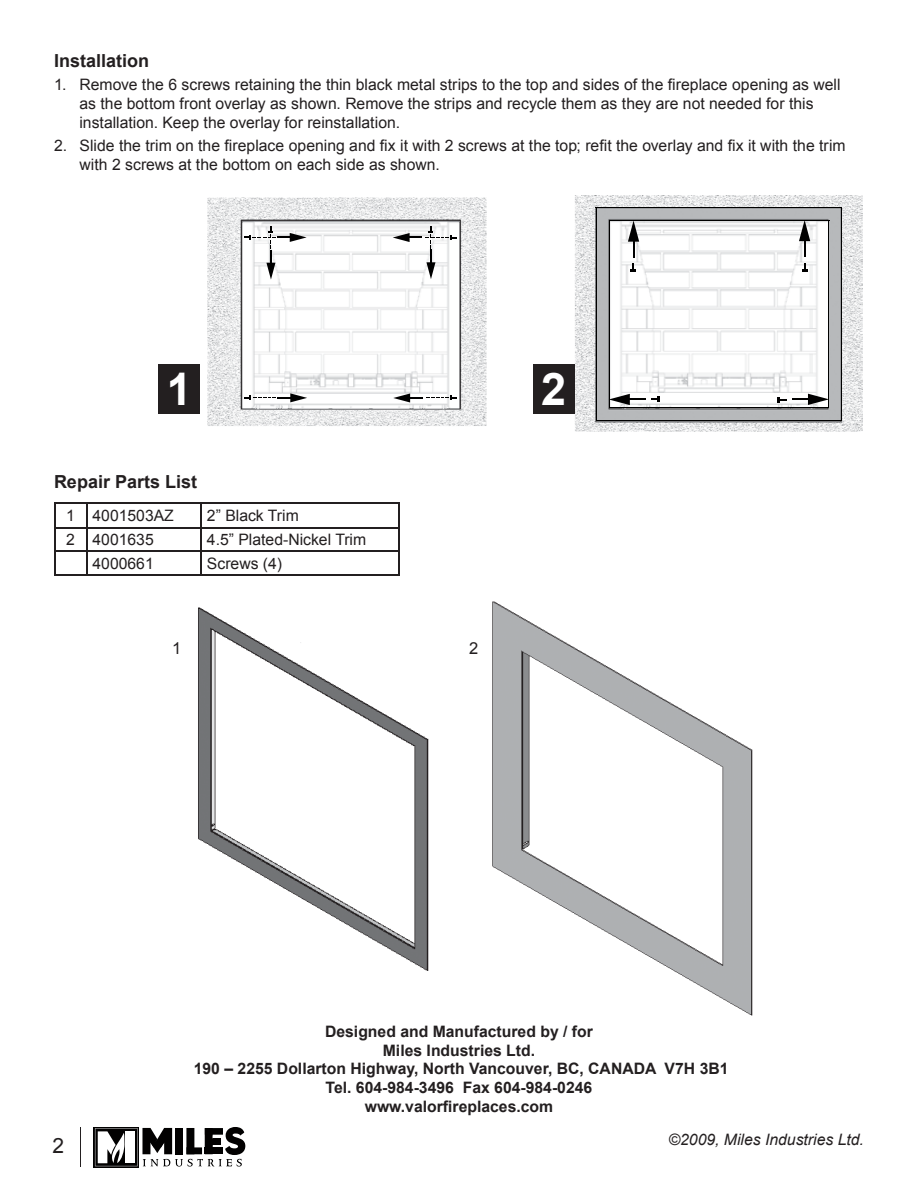
<style>
.page{position:relative;width:918px;height:1188px;background:#fff}
.page>*{position:absolute;margin:0;border:0;box-sizing:border-box;transform-origin:0 0}
.t1{font:700 45px "Arial";color:#fff}
.t2{font:21px "Arial";color:#231f20}
.t3{font:700 18px "Arial";color:#231f20}
.t4{font:16.5px "Arial";color:#231f20}
.t5{font:15.75px/18.9px "Arial";color:#231f20}
.t6{font:700 15.75px/18.9px "Arial";color:#231f20;text-align:center}
.t7{font:italic 15.75px "Arial";color:#231f20}
</style>
<div class="page">
<div style="left:94px;top:1127px;width:45px;height:40px;background:#141313"></div>
<svg style="left:95px;top:1127px;width:150px;height:40px"></svg>
<hr style="left:80px;top:1127px;width:1px;height:40px;background:#231f20">
<img style="left:575px;top:195px;width:288px;height:237px">
<img style="left:610px;top:221px;width:218px;height:185px">
<hr style="left:596px;top:207px;width:1px;height:214px;background:#000">
<hr style="left:596px;top:207px;width:246px;height:1px;background:#000">
<hr style="left:597px;top:420px;width:245px;height:1px;background:#000">
<hr style="left:609px;top:220px;width:220px;height:1px;background:#000">
<hr style="left:609px;top:407px;width:220px;height:1px;background:#000">
<hr style="left:841px;top:207px;width:1px;height:214px;background:#000">
<hr style="left:609px;top:220px;width:1px;height:187px;background:#000">
<hr style="left:828px;top:221px;width:1px;height:187px;background:#000">
<hr style="left:633px;top:238px;width:2px;height:20px;background:#000">
<svg style="left:628px;top:221px;width:11px;height:21px"></svg>
<hr style="left:804px;top:237px;width:2px;height:20px;background:#000">
<svg style="left:799px;top:221px;width:11px;height:20px"></svg>
<hr style="left:792px;top:398px;width:20px;height:2px;background:#000">
<svg style="left:808px;top:394px;width:20px;height:11px"></svg>
<hr style="left:626px;top:398px;width:20px;height:2px;background:#000">
<svg style="left:610px;top:394px;width:20px;height:11px"></svg>
<svg style="left:630px;top:263px;width:6px;height:9px"></svg>
<svg style="left:778px;top:397px;width:8px;height:6px"></svg>
<svg style="left:802px;top:263px;width:5px;height:9px"></svg>
<svg style="left:651px;top:396px;width:9px;height:6px"></svg>
<img style="left:207px;top:198px;width:280px;height:228px">
<img style="left:243px;top:223px;width:216px;height:184px">
<svg style="left:244px;top:393px;width:63px;height:9px"></svg>
<svg style="left:393px;top:393px;width:64px;height:10px"></svg>
<svg style="left:393px;top:226px;width:64px;height:53px"></svg>
<svg style="left:244px;top:226px;width:63px;height:54px"></svg>
<div style="left:158px;top:364px;width:42px;height:49px;background:#231f20"></div>
<div style="left:533px;top:364px;width:41px;height:49px;background:#231f20"></div>
<hr style="left:54px;top:503px;width:33px;height:1px;background:#231f20">
<hr style="left:54px;top:504px;width:2px;height:23px;background:#231f20">
<hr style="left:87px;top:503px;width:114px;height:1px;background:#231f20">
<hr style="left:201px;top:503px;width:198px;height:1px;background:#231f20">
<hr style="left:200px;top:504px;width:2px;height:23px;background:#231f20">
<hr style="left:54px;top:527px;width:33px;height:2px;background:#231f20">
<hr style="left:54px;top:529px;width:2px;height:22px;background:#231f20">
<hr style="left:87px;top:527px;width:114px;height:2px;background:#231f20">
<hr style="left:201px;top:527px;width:198px;height:2px;background:#231f20">
<hr style="left:200px;top:529px;width:2px;height:22px;background:#231f20">
<hr style="left:54px;top:551px;width:33px;height:1px;background:#231f20">
<hr style="left:54px;top:552px;width:2px;height:22px;background:#231f20">
<hr style="left:87px;top:551px;width:114px;height:1px;background:#231f20">
<svg style="left:86px;top:504px;width:1px;height:70px"></svg>
<hr style="left:201px;top:551px;width:198px;height:1px;background:#231f20">
<hr style="left:200px;top:552px;width:2px;height:22px;background:#231f20">
<svg style="left:398px;top:504px;width:1px;height:70px"></svg>
<hr style="left:54px;top:574px;width:33px;height:1px;background:#231f20">
<hr style="left:87px;top:574px;width:114px;height:1px;background:#231f20">
<hr style="left:201px;top:574px;width:198px;height:1px;background:#231f20">
<img style="left:198px;top:607px;width:231px;height:364px">
<img style="left:492px;top:601px;width:261px;height:415px">
<p class="t3" style="left:54px;top:49px;width:97px">Installation</p>
<p class="t5" style="left:80px;top:75px;width:763px;text-indent:-26px">1. Remove the 6 screws retaining the thin black metal strips to the top and sides of the fireplace opening as well as the bottom front overlay as shown. Remove the strips and recycle them as they are not needed for this installation. Keep the overlay for reinstallation.</p>
<p class="t5" style="left:80px;top:136px;width:768px;text-indent:-26px">2. Slide the trim on the fireplace opening and fix it with 2 screws at the top; refit the overlay and fix it with the trim with 2 screws at the bottom on each side as shown.</p>
<h1 class="t1" style="left:167px;top:359px;width:27px">1</h1>
<h1 class="t1" style="left:541px;top:359px;width:27px">2</h1>
<p class="t3" style="left:54px;top:470px;width:145px">Repair Parts List</p>
<p class="t5" style="left:66px;top:507px;width:109px">1 4001503AZ</p>
<p class="t5" style="left:207px;top:507px;width:93px">2” Black Trim</p>
<p class="t5" style="left:66px;top:530px;width:89px">2 4001635</p>
<p class="t5" style="left:207px;top:530px;width:161px">4.5” Plated-Nickel Trim</p>
<p class="t5" style="left:93px;top:554px;width:63px">4000661</p>
<p class="t5" style="left:207px;top:554px;width:77px">Screws (4)</p>
<p class="t4" style="left:172px;top:637px;width:11px">1</p>
<p class="t4" style="left:469px;top:637px;width:11px">2</p>
<p class="t6" style="left:194px;top:1022px;width:536px">Designed and Manufactured by / for<br>Miles Industries Ltd.<br>190 – 2255 Dollarton Highway, North Vancouver, BC, CANADA V7H 3B1<br>Tel. 604-984-3496 Fax 604-984-0246<br>www.valorfireplaces.com</p>
<h2 class="t2" style="left:52px;top:1132px;width:13px">2</h2>
<p class="t7" style="left:669px;top:1130px;width:197px">©2009, Miles Industries Ltd.</p>
</div>
